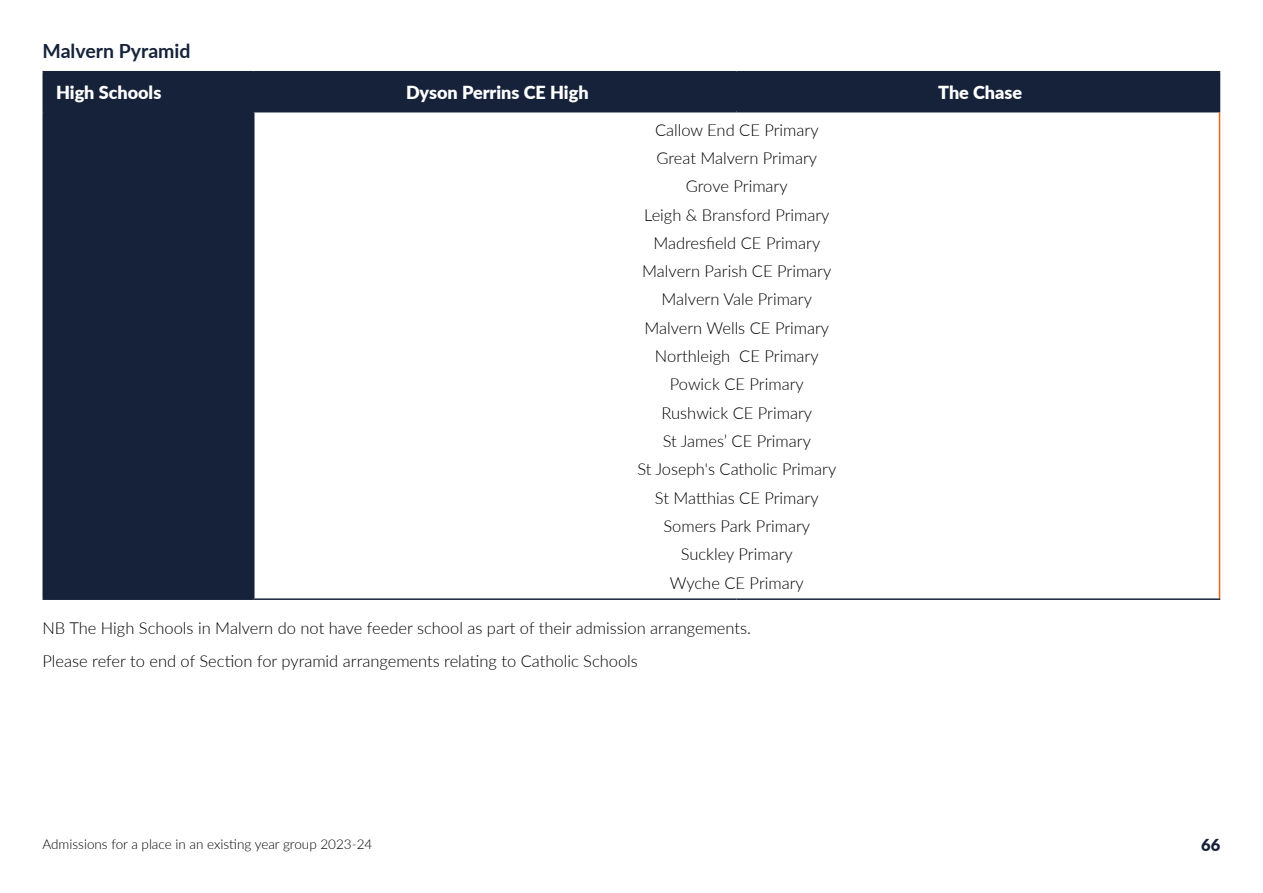
<style>
.page{position:relative;width:1263px;height:893px;background:#fff}
.page>*{position:absolute;margin:0;border:0;box-sizing:border-box;transform-origin:0 0}
.Body_Header__H4{font:700 19.5px "Lato";color:#16223a}
.Table_Header{font:900 18px "Lato";color:#fff}
.Table_Text_Paragraphs{font:300 16.5px "Lato";color:#000}
.Paragraph_Text__P{font:300 16.5px "Lato";color:#000}
.t1{font:900 16.5px "Lato";color:#16223a}
.t2{font:300 13.5px "Lato";color:#000}
</style>
<div class="page">
<div style="left:44px;top:72px;width:1175px;height:526px;background:#16223a"></div>
<div style="left:254px;top:112px;width:965px;height:487px;background:#fff"></div>
<hr style="left:43px;top:72px;width:1px;height:39px;background:#16223a">
<hr style="left:43px;top:71px;width:211px;height:1px;background:#16223a">
<hr style="left:43px;top:111px;width:211px;height:1px;background:#16223a">
<hr style="left:253px;top:72px;width:1px;height:39px;background:#16223a">
<hr style="left:254px;top:71px;width:483px;height:1px;background:#16223a">
<hr style="left:737px;top:71px;width:483px;height:1px;background:#16223a">
<hr style="left:736px;top:72px;width:1px;height:39px;background:#16223a">
<hr style="left:1219px;top:72px;width:1px;height:39px;background:#16223a">
<hr style="left:254px;top:111px;width:483px;height:1px;background:#16223a">
<hr style="left:737px;top:111px;width:483px;height:1px;background:#16223a">
<hr style="left:43px;top:112px;width:1px;height:486px;background:#16223a">
<hr style="left:43px;top:598px;width:211px;height:2px;background:#16223a">
<hr style="left:253px;top:112px;width:1px;height:486px;background:#16223a">
<hr style="left:1219px;top:112px;width:1px;height:486px;background:#eb6215">
<hr style="left:254px;top:598px;width:483px;height:2px;background:#16223a">
<hr style="left:737px;top:598px;width:483px;height:2px;background:#16223a">
<h4 class="Body_Header__H4" style="left:43px;top:37px;width:150px">Malvern Pyramid</h4>
<p class="Table_Header" style="left:56px;top:79px;width:107px">High Schools</p>
<p class="Table_Header" style="left:406px;top:79px;width:184px">Dyson Perrins CE High</p>
<p class="Table_Header" style="left:938px;top:79px;width:85px">The Chase</p>
<p class="Table_Text_Paragraphs" style="left:655px;top:118px;width:165px">Callow End CE Primary</p>
<p class="Table_Text_Paragraphs" style="left:656px;top:147px;width:162px">Great Malvern Primary</p>
<p class="Table_Text_Paragraphs" style="left:686px;top:175px;width:103px">Grove Primary</p>
<p class="Table_Text_Paragraphs" style="left:644px;top:203px;width:187px">Leigh &amp; Bransford Primary</p>
<p class="Table_Text_Paragraphs" style="left:653px;top:231px;width:168px">Madresfield CE Primary</p>
<p class="Table_Text_Paragraphs" style="left:642px;top:260px;width:191px">Malvern Parish CE Primary</p>
<p class="Table_Text_Paragraphs" style="left:662px;top:288px;width:152px">Malvern Vale Primary</p>
<p class="Table_Text_Paragraphs" style="left:644px;top:316px;width:186px">Malvern Wells CE Primary</p>
<p class="Table_Text_Paragraphs" style="left:655px;top:345px;width:165px">Northleigh CE Primary</p>
<p class="Table_Text_Paragraphs" style="left:670px;top:373px;width:135px">Powick CE Primary</p>
<p class="Table_Text_Paragraphs" style="left:661px;top:401px;width:152px">Rushwick CE Primary</p>
<p class="Table_Text_Paragraphs" style="left:663px;top:430px;width:150px">St James’ CE Primary</p>
<p class="Table_Text_Paragraphs" style="left:637px;top:458px;width:200px">St Joseph's Catholic Primary</p>
<p class="Table_Text_Paragraphs" style="left:655px;top:486px;width:165px">St Matthias CE Primary</p>
<p class="Table_Text_Paragraphs" style="left:663px;top:514px;width:148px">Somers Park Primary</p>
<p class="Table_Text_Paragraphs" style="left:681px;top:543px;width:113px">Suckley Primary</p>
<p class="Table_Text_Paragraphs" style="left:670px;top:571px;width:136px">Wyche CE Primary</p>
<p class="Paragraph_Text__P" style="left:43px;top:616px;width:710px">NB The High Schools in Malvern do not have feeder school as part of their admission arrangements.</p>
<p class="Paragraph_Text__P" style="left:43px;top:650px;width:597px">Please refer to end of Section for pyramid arrangements relating to Catholic Schools</p>
<p class="t2" style="left:43px;top:834px;width:331px">Admissions for a place in an existing year group 2023-24</p>
<p class="t1" style="left:1201px;top:832px;width:21px">66</p>
</div>
